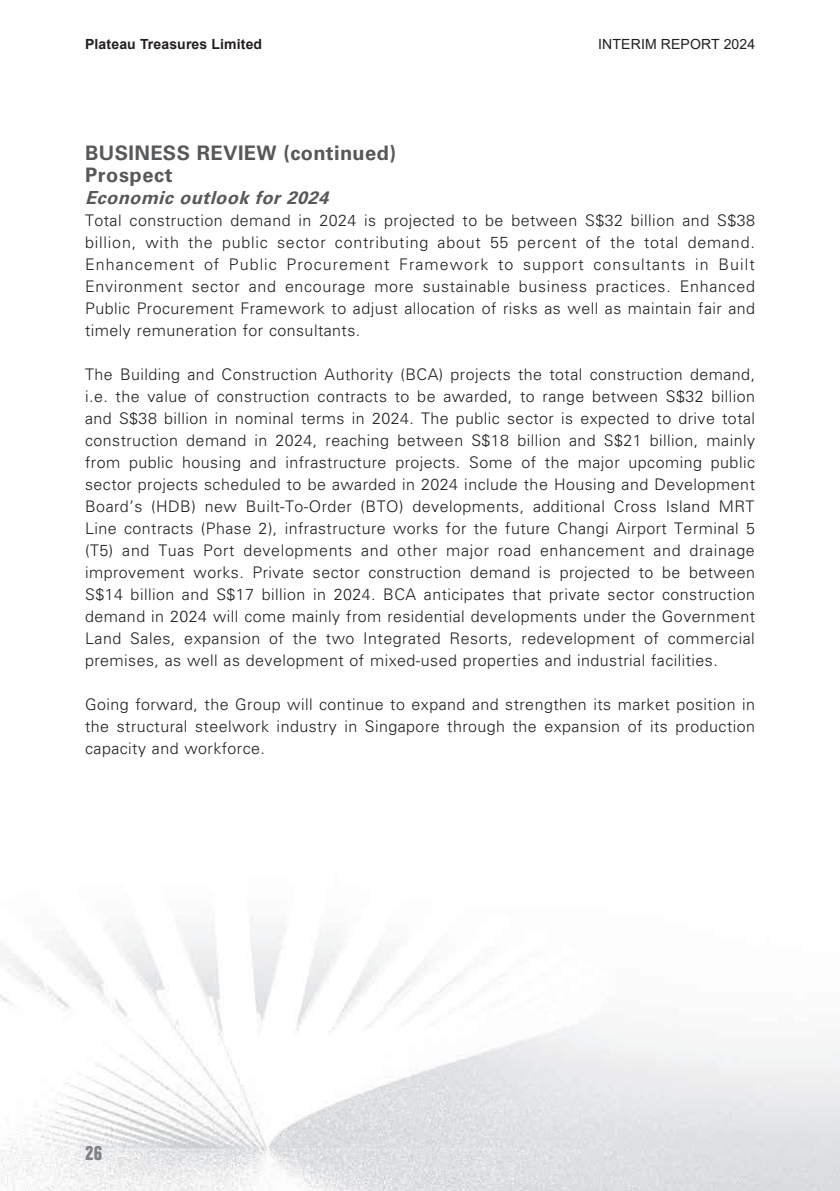
<style>
.page{position:relative;width:840px;height:1191px;background:#fff}
.page>*{position:absolute;margin:0;border:0;box-sizing:border-box;transform-origin:0 0}
.t1{font:700 20px/22px "Univers LT Std";letter-spacing:.02em;color:#57585a}
.t2{font:700 condensed 20px "Folio Std";color:#808285}
.t3{font:italic 700 18px "Univers LT Std";color:#57585a}
.t4{font:300 16px/22px "Univers LT Std";letter-spacing:.03em;color:#231f20;text-align:justify}
.t5{font:700 14px "Arial";letter-spacing:.01em;color:#231f20}
.t6{font:14px "Arial";letter-spacing:.01em;color:#231f20}
</style>
<div class="page">
<img style="left:0;top:915px;width:839px;height:276px">
<p class="t5" style="left:85px;top:35px;width:178px">Plateau Treasures Limited</p>
<p class="t6" style="left:598px;top:35px;width:158px">INTERIM REPORT 2024</p>
<p class="t1" style="left:85px;top:142px;width:312px">BUSINESS REVIEW (continued)<br>Prospect</p>
<p class="t3" style="left:85px;top:187px;width:250px">Economicoutlook for2024</p>
<p class="t4" style="left:85px;top:209px;width:671px">Total construction demand in 2024 is projected to be between S$32 billion and S$38 billion, with the public sector contributing about 55 percent of the total demand.<br>Enhancement of Public Procurement Framework to support consultants in Built Environment sector and encourage more sustainable business practices. Enhanced Public Procurement Framework to adjust allocation of risks as well as maintain fair and timely remuneration for consultants.</p>
<p class="t4" style="left:85px;top:363px;width:671px">The Building and Construction Authority (BCA) projects the total construction demand, i.e. the value of construction contracts to be awarded, to range between S$32 billion and S$38 billion in nominal terms in 2024. The public sector is expected to drive total construction demand in 2024, reaching between S$18 billion and S$21 billion, mainly from public housing and infrastructure projects. Some of the major upcoming public sector projects scheduled to be awarded in 2024 include the Housing and Development Board’s (HDB) new Built-To-Order (BTO) developments, additional Cross Island MRT Line contracts (Phase 2), infrastructure works for the future Changi Airport Terminal 5 (T5) and Tuas Port developments and other major road enhancement and drainage improvement works. Private sector construction demand is projected to be between S$14 billion and S$17 billion in 2024. BCA anticipates that private sector construction demand in 2024 will come mainly from residential developments under the Government Land Sales, expansion of the two Integrated Resorts, redevelopment of commercial premises, as well as development of mixed-used properties and industrial facilities.</p>
<p class="t4" style="left:85px;top:693px;width:671px">Going forward, the Group will continue to expand and strengthen its market position in the structural steelwork industry in Singapore through the expansion of its production capacity and workforce.</p>
<p class="t2" style="left:85px;top:1142px;width:19px">26</p>
</div>
